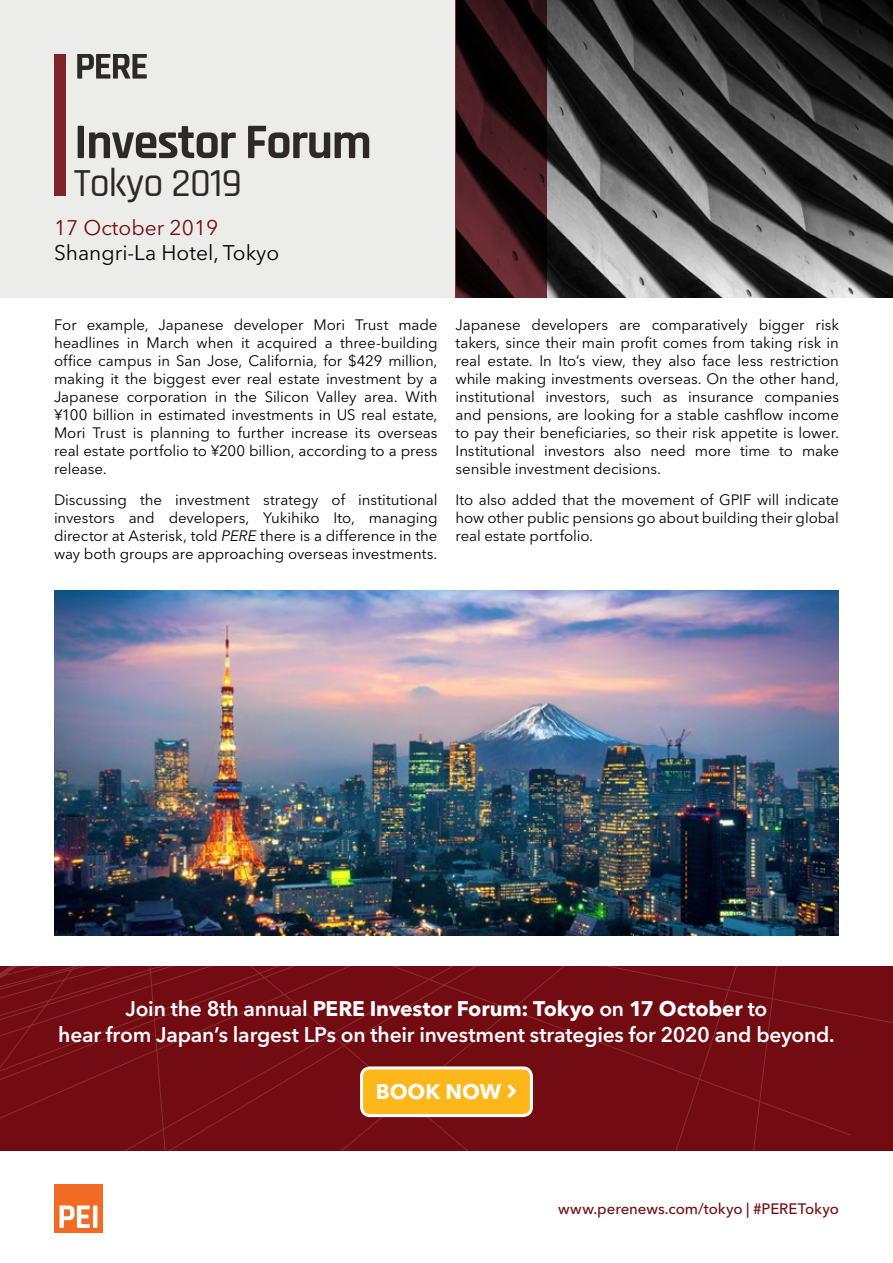
<style>
.page{position:relative;width:893px;height:1263px;background:#fff}
.page>*{position:absolute;margin:0;border:0;box-sizing:border-box;transform-origin:0 0}
.t1{font:700 50.25px "Rajdhani";letter-spacing:-.025em;color:#2d2926}
.t2{font:500 40.2px "Rajdhani";letter-spacing:-.025em;color:#2d2926}
.t3{font:600 21px/25.2px "Avenir Next LT Pro";letter-spacing:-.01em;color:#fff;text-align:center}
.t4{font:21px "Avenir Next LT Pro";color:#000}
.t5{font:21px "Avenir Next LT Pro";color:#730b12}
.t6{font:700 21px "Avenir Next LT Pro";color:#fff}
.t7{font:15px/18px "Avenir Next LT Pro";letter-spacing:-.005em;color:#000;text-align:justify}
.t8{font:500 15px "Avenir Next LT Pro";letter-spacing:-.005em;color:#730b12}
.s1{font-style:italic}
.s2{font-weight:700}
</style>
<div class="page">
<div style="left:0;top:966px;width:893px;height:185px;background:#730b12"></div>
<img style="left:547px;top:0;width:346px;height:298px">
<img style="left:54px;top:591px;width:785px;height:345px">
<div style="left:0;top:0;width:455px;height:298px;background:#ecedeb"></div>
<svg style="left:455px;top:0;width:92px;height:298px;background:#301317"></svg>
<div style="left:54px;top:54px;width:12px;height:142px;background:#7f2529"></div>
<svg style="left:77px;top:54px;width:70px;height:25px"></svg>
<div style="left:54px;top:1184px;width:49px;height:49px;background:#f26a24"></div>
<svg style="left:60px;top:1205px;width:37px;height:23px"></svg>
<div style="left:362px;top:1068px;width:169px;height:47px;background:#fdb71a;border-radius:9px"></div>
<div style="left:360px;top:1066px;width:173px;height:51px;border:3px solid #fff;border-radius:9px"></div>
<h1 class="t1" style="left:74px;top:108px;width:299px">Investor Forum</h1>
<h2 class="t2" style="left:74px;top:168px;width:170px">Tokyo 2019</h2>
<h3 class="t5" style="left:54px;top:215px;width:166px">17 October 2019</h3>
<h3 class="t4" style="left:54px;top:240px;width:227px">Shangri-La Hotel, Tokyo</h3>
<p class="t7" style="left:54px;top:316px;width:385px">For example, Japanese developer Mori Trust made headlines in March when it acquired a three-building office campus in San Jose, California, for $429 million, making it the biggest ever real estate investment by a Japanese corporation in the Silicon Valley area. With ¥100 billion in estimated investments in US real estate, Mori Trust is planning to further increase its overseas real estate portfolio to ¥200 billion, according to a press release.</p>
<p class="t7" style="left:54px;top:491px;width:385px">Discussing the investment strategy of institutional investors and developers, Yukihiko Ito, managing director at Asterisk, told <span class="s1">PERE</span> there is a difference in the way both groups are approaching overseas investments.</p>
<p class="t7" style="left:455px;top:316px;width:385px">Japanese developers are comparatively bigger risk takers, since their main profit comes from taking risk in real estate. In Ito’s view, they also face less restriction while making investments overseas. On the other hand, institutional investors, such as insurance companies and pensions, are looking for a stable cashflow income to pay their beneficiaries, so their risk appetite is lower.<br>Institutional investors also need more time to make sensible investment decisions.</p>
<p class="t7" style="left:455px;top:491px;width:385px">Ito also added that the movement of GPIF will indicate how other public pensions go about building their global real estate portfolio.</p>
<h3 class="t3" style="left:58px;top:996px;width:778px">Join the 8th annual <span class="s2">PERE Investor Forum: Tokyo</span> on <span class="s2">17 October</span> to<br>hear from Japan’s largest LPs on their investment strategies for 2020 and beyond.</h3>
<h3 class="t6" style="left:376px;top:1079px;width:127px">BOOK NOW</h3>
<p class="t8" style="left:558px;top:1199px;width:282px">www.perenews.com/tokyo | #PERETokyo</p>
</div>
